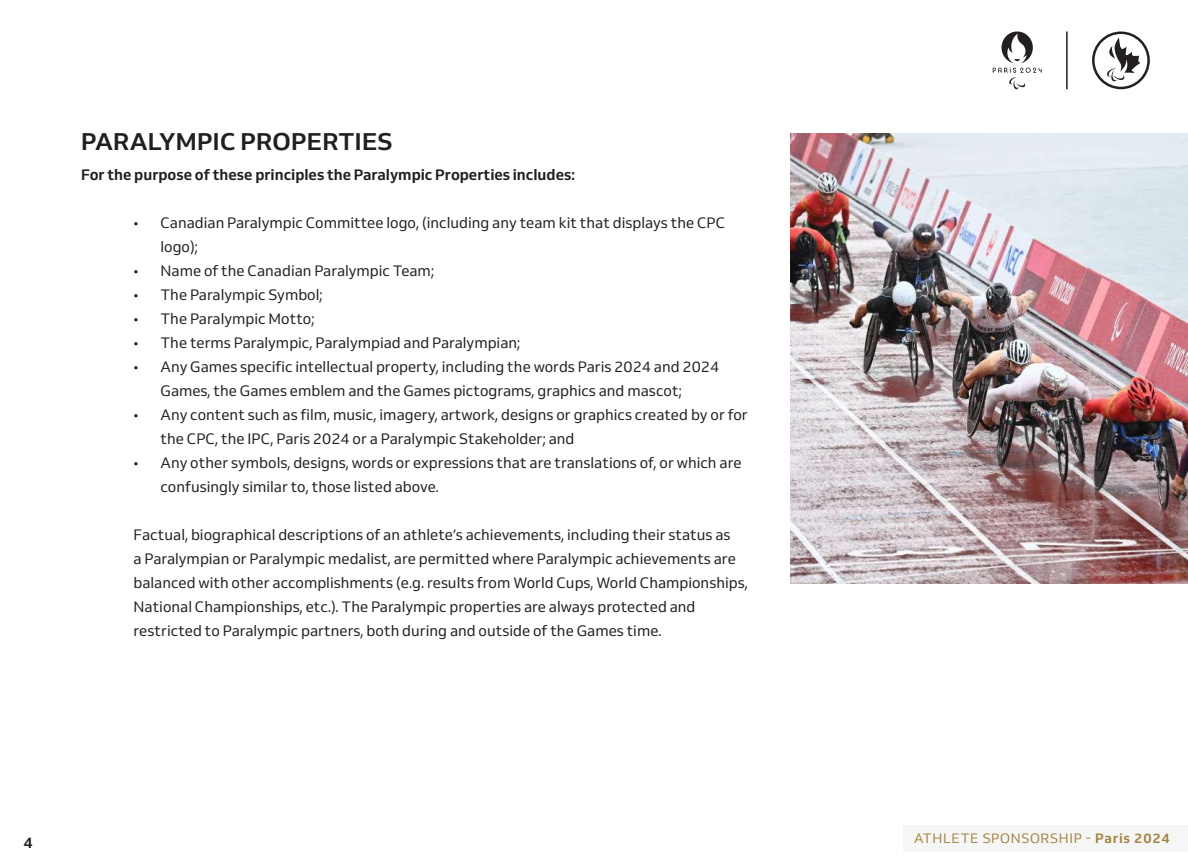
<style>
.page{position:relative;width:1188px;height:864px;background:#fff}
.page>*{position:absolute;margin:0;border:0;box-sizing:border-box;transform-origin:0 0}
.t1{font:700 24px "Venn";letter-spacing:.01em;color:#231f20}
.t2{font:15px/24px "Venn";color:#231f20}
.t3{font:700 15px "Venn";color:#231f20}
.t4{font:13.5px "Venn";letter-spacing:.05em;color:#a68340}
.s1{font-weight:700}
</style>
<div class="page">
<svg style="left:993px;top:32px;width:49px;height:57px"></svg>
<hr style="left:1066px;top:32px;width:2px;height:57px;background:#231f20">
<svg style="left:1092px;top:32px;width:58px;height:57px"></svg>
<div style="left:904px;top:825px;width:284px;height:26px;background:#f5f7f7"></div>
<img style="left:790px;top:133px;width:398px;height:450px">
<h1 class="t1" style="left:81px;top:127px;width:313px">PARALYMPIC PROPERTIES</h1>
<p class="t3" style="left:81px;top:166px;width:496px">For the purpose of these principles the Paralympic Properties includes:</p>
<p class="t2" style="left:160px;top:210px;width:566px;text-indent:-27px">• Canadian Paralympic Committee logo, (including any team kit that displays the CPC logo);</p>
<p class="t2" style="left:134px;top:258px;width:302px">• Name of the Canadian Paralympic Team;</p>
<p class="t2" style="left:134px;top:282px;width:191px">• The Paralympic Symbol;</p>
<p class="t2" style="left:134px;top:306px;width:182px">• The Paralympic Motto;</p>
<p class="t2" style="left:134px;top:330px;width:388px">• The terms Paralympic, Paralympiad and Paralympian;</p>
<p class="t2" style="left:160px;top:354px;width:560px;text-indent:-27px">• Any Games specific intellectual property, including the words Paris 2024 and 2024<br>Games, the Games emblem and the Games pictograms, graphics and mascot;</p>
<p class="t2" style="left:160px;top:402px;width:589px;text-indent:-27px">• Any content such as film, music, imagery, artwork, designs or graphics created by or for the CPC, the IPC, Paris 2024 or a Paralympic Stakeholder; and</p>
<p class="t2" style="left:160px;top:450px;width:583px;text-indent:-27px">• Any other symbols, designs, words or expressions that are translations of, or which are confusingly similar to, those listed above.</p>
<p class="t2" style="left:134px;top:522px;width:616px">Factual, biographical descriptions of an athlete’s achievements, including their status as<br>a Paralympian or Paralympic medalist, are permitted where Paralympic achievements are balanced with other accomplishments (e.g. results from World Cups, World Championships, National Championships, etc.). The Paralympic properties are always protected and restricted to Paralympic partners, both during and outside of the Games time.</p>
<p class="t3" style="left:23px;top:833px;width:11px">4</p>
<p class="t4" style="left:914px;top:831px;width:257px">ATHLETE SPONSORSHIP - <span class="s1">Paris 2024</span></p>
</div>
